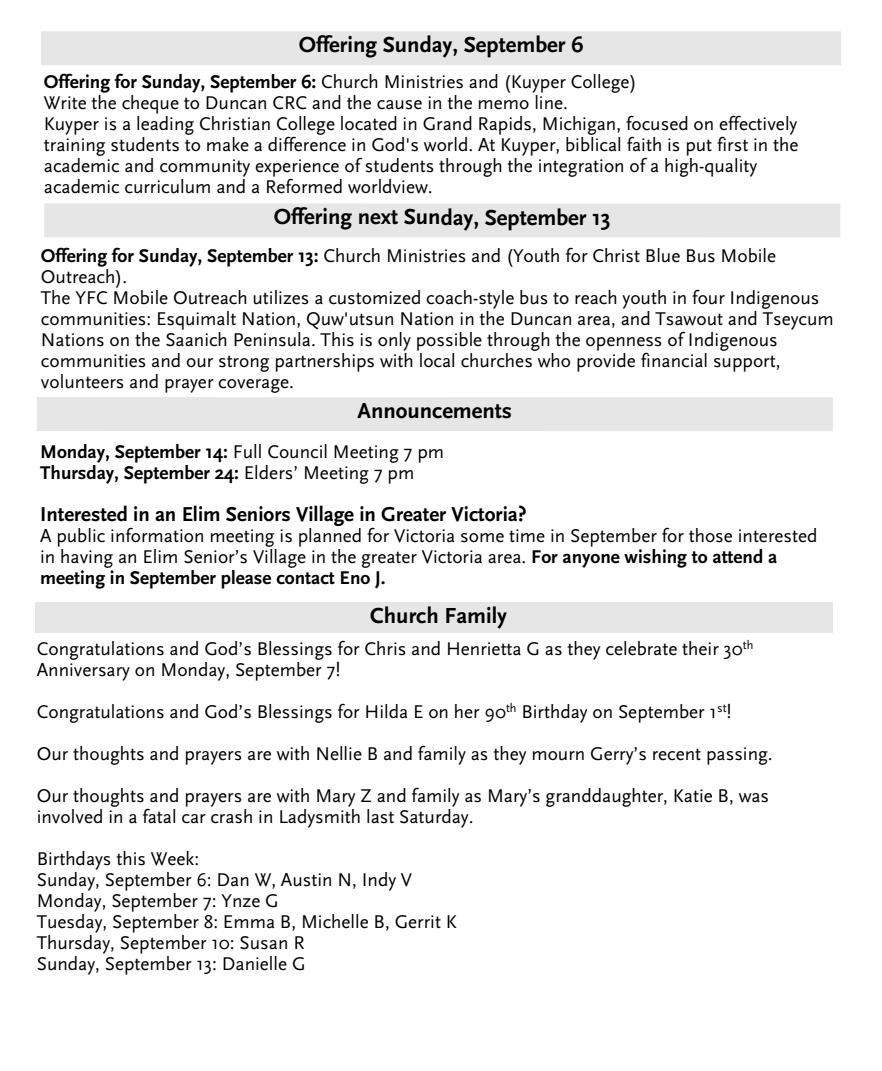
<style>
.page{position:relative;width:882px;height:1071px;background:#fff}
.page>*{position:absolute;margin:0;border:0;box-sizing:border-box;transform-origin:0 0}
.t1{font:700 22.75px "Scala Sans";color:#000}
.t2{font:700 21px "Scala Sans";color:#000}
.t3{font:19.25px/21px "Scala Sans";color:#000}
.t4{font:700 19.25px/21px "Scala Sans";color:#000}
.s1{font-weight:700}
.s2{font-weight:400}
</style>
<div class="page">
<div style="left:36px;top:602px;width:797px;height:30px;background:#e6e6e6"></div>
<div style="left:37px;top:397px;width:796px;height:34px;background:#e6e6e6"></div>
<div style="left:41px;top:31px;width:800px;height:34px;background:#e6e6e6"></div>
<div style="left:44px;top:203px;width:796px;height:34px;background:#e6e6e6"></div>
<p class="t1" style="left:299px;top:36px;width:286px">Offering Sunday, September 6</p>
<p class="t3" style="left:44px;top:73px;width:756px"><span class="s1">Offering for Sunday, September 6:</span> Church Ministries and (Kuyper College)<br>Write the cheque to Duncan CRC and the cause in the memo line.<br>Kuyper is a leading Christian College located in Grand Rapids, Michigan, focused on effectively training students to make a difference in God's world. At Kuyper, biblical faith is put first in the academic and community experience of students through the integration of a high-quality academic curriculum and a Reformed worldview.</p>
<p class="t1" style="left:274px;top:208px;width:339px">Offering next Sunday, September 13</p>
<p class="t3" style="left:41px;top:247px;width:794px"><span class="s1">Offering for Sunday, September 13:</span> Church Ministries and (Youth for Christ Blue Bus Mobile Outreach).<br>The YFC Mobile Outreach utilizes a customized coach-style bus to reach youth in four Indigenous communities: Esquimalt Nation, Quw'utsun Nation in the Duncan area, and Tsawout and Tseycum Nations on the Saanich Peninsula. This is only possible through the openness of Indigenous communities and our strong partnerships with local churches who provide financial support, volunteers and prayer coverage.</p>
<p class="t1" style="left:358px;top:402px;width:156px">Announcements</p>
<p class="t4" style="left:40px;top:443px;width:406px">Monday, September 14: <span class="s2">Full Council Meeting 7 pm<br></span>Thursday, September 24: <span class="s2">Elders’ Meeting 7 pm</span></p>
<p class="t2" style="left:40px;top:506px;width:488px">Interested in an Elim Seniors Village in Greater Victoria?</p>
<p class="t3" style="left:40px;top:527px;width:779px">A public information meeting is planned for Victoria some time in September for those interested in having an Elim Senior’s Village in the greater Victoria area. <span class="s1">For anyone wishing to attend a meeting in September please contact Eno J.</span></p>
<p class="t1" style="left:370px;top:606px;width:138px">Church Family</p>
<p class="t3" style="left:37px;top:640px;width:718px">Congratulations and God’s Blessings for Chris and Henrietta G as they celebrate their 30<sup>th<br></sup>Anniversary on Monday, September 7!</p>
<p class="t3" style="left:37px;top:692px;width:738px;line-height:42px">Congratulations and God’s Blessings for Hilda E on her 90<sup>th</sup> Birthday on September 1<sup>st</sup>!<br>Our thoughts and prayers are with Nellie B and family as they mourn Gerry’s recent passing.<br>Our thoughts and prayers are with Mary Z and family as Mary’s granddaughter, Katie B, was</p>
<p class="t3" style="left:37px;top:797px;width:438px;line-height:42px">involved in a fatal car crash in Ladysmith last Saturday.<br>Birthdays this Week:</p>
<p class="t3" style="left:37px;top:871px;width:422px">Sunday, September 6: Dan W, Austin N, Indy V Monday, September 7: Ynze G<br>Tuesday, September 8: Emma B, Michelle B, Gerrit K Thursday, September 10: Susan R<br>Sunday, September 13: Danielle G</p>
</div>
